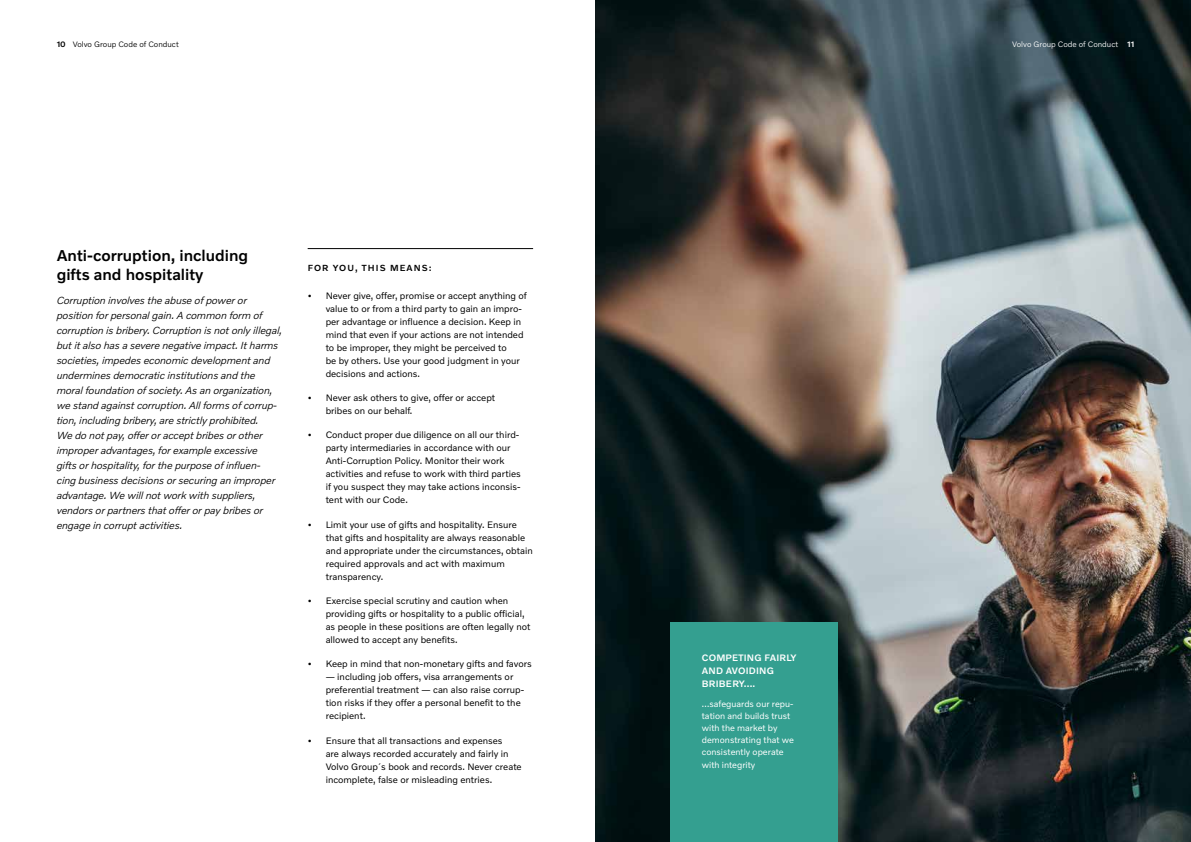
<style>
.page{position:relative;width:1191px;height:842px;background:#fff}
.page>*{position:absolute;margin:0;border:0;box-sizing:border-box;transform-origin:0 0}
.t1{font:500 16px/19.2px "Volvo Novum";color:#000}
.t2{font:italic 300 10.5px/15px "Volvo Novum";letter-spacing:-.01em;color:#000}
.t3{font:9.5px/13px "Volvo Novum";color:#000}
.t4{font:500 9.5px/13px "Volvo Novum";letter-spacing:.02em;color:#fff}
.t5{font:9px/12px "Volvo Novum";color:#fff}
.t6{font:500 9px "Volvo Novum";letter-spacing:.12em;color:#000}
.t7{font:300 8px "Volvo Novum";color:#000}
.t8{font:300 8px "Volvo Novum";color:#fff}
.s1{font-weight:500}
</style>
<div class="page">
<img style="left:595px;top:0;width:596px;height:842px">
<hr style="left:308px;top:248px;width:225px;height:1px;background:#000">
<div style="left:670px;top:622px;width:167px;height:220px;background:#349f90"></div>
<p class="t7" style="left:57px;top:39px;width:124px"><span class="s1">10</span> Volvo Group Code of Conduct</p>
<h1 class="t1" style="left:57px;top:245px;width:193px">Anti-corruption, including gifts and hospitality</h1>
<p class="t2" style="left:57px;top:292px;width:227px">Corruption involves the abuse of power or position for personal gain. A common form of corruption is bribery. Corruption is not only illegal, but it also has a severe negative impact. It harms societies, impedes economic development and undermines democratic institutions and the moral foundation of society. As an organization, we stand against corruption. All forms of corrup&shy;tion, including bribery, are strictly prohibited.<br>We do not pay, offer or accept bribes or other improper advantages, for example excessive<br>gifts or hospitality, for the purpose of influen&shy;cing business decisions or securing an improper advantage. We will not work with suppliers, vendors or partners that offer or pay bribes or engage in corrupt activities.</p>
<p class="t6" style="left:308px;top:263px;width:126px">FOR YOU, THIS MEANS:</p>
<p class="t3" style="left:326px;top:288px;width:203px;text-indent:-18px">• Never give, offer, promise or accept anything of value to or from a third party to gain an impro&shy;per advantage or influence a decision. Keep in mind that even if your actions are not intended to be improper, they might be perceived to<br>be by others. Use your good judgment in your decisions and actions.</p>
<p class="t3" style="left:326px;top:391px;width:171px;text-indent:-18px">• Never ask others to give, offer or accept bribes on our behalf.</p>
<p class="t3" style="left:326px;top:428px;width:197px;text-indent:-18px">• Conduct proper due diligence on all our third-- party intermediaries in accordance with our Anti-Corruption Policy. Monitor their work activities and refuse to work with third parties if you suspect they may take actions inconsis&shy;tent with our Code.</p>
<p class="t3" style="left:326px;top:517px;width:209px;text-indent:-18px">• Limit your use of gifts and hospitality. Ensure that gifts and hospitality are always reasonable and appropriate under the circumstances, obtain required approvals and act with maximum transparency.</p>
<p class="t3" style="left:326px;top:594px;width:206px;text-indent:-18px">• Exercise special scrutiny and caution when providing gifts or hospitality to a public official, as people in these positions are often legally not allowed to accept any benefits.</p>
<p class="t3" style="left:308px;top:657px;width:226px">• Keep in mind that non-monetary gifts and favors</p>
<p class="t3" style="left:326px;top:670px;width:200px">— including job offers, visa arrangements or preferential treatment — can also raise corrup&shy;tion risks if they offer a personal benefit to the recipient.</p>
<p class="t3" style="left:326px;top:733px;width:197px;text-indent:-18px">• Ensure that all transactions and expenses<br>are always recorded accurately and fairly in Volvo Group´s book and records. Never create incomplete, false or misleading entries.</p>
<p class="t4" style="left:702px;top:650px;width:96px">COMPETING FAIRLY<br>AND AVOIDING<br>BRIBERY….</p>
<p class="t5" style="left:702px;top:698px;width:94px">…safeguards our repu&shy;tation and builds trust with the market by demonstrating that we consistently operate</p>
<p class="t5" style="left:702px;top:759px;width:55px">with integrity</p>
<p class="t8" style="left:1012px;top:39px;width:124px">Volvo Group Code of Conduct <span class="s1">11</span></p>
</div>
